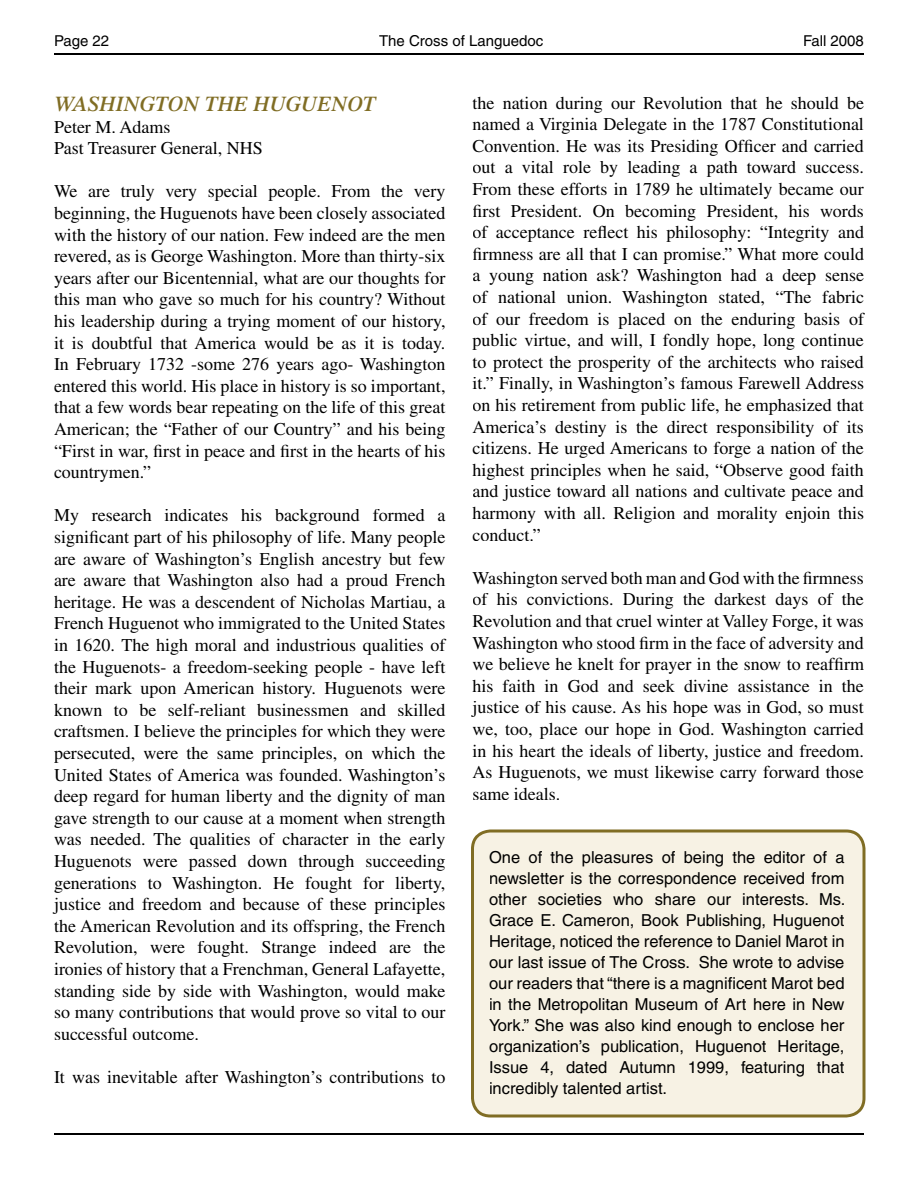
<style>
.page{position:relative;width:918px;height:1188px;background:#fff}
.page>*{position:absolute;margin:0;border:0;box-sizing:border-box;transform-origin:0 0}
.t1{font:italic 600 21px "Times";color:#806d24}
.t2{font:18px/21.6px "Times";color:#000;text-align:justify}
.t3{font:16.5px/21px "Helvetica";color:#000;text-align:justify}
.t4{font:15px "Helvetica";color:#000}
</style>
<div class="page">
<hr style="left:54px;top:53px;width:810px;height:2px;background:#000">
<hr style="left:54px;top:1133px;width:810px;height:2px;background:#000">
<svg style="left:471px;top:829px;width:395px;height:289px;background:#eee8d6"></svg>
<div style="left:490px;top:851px;width:355px;height:15px;background:#f7f2e4"></div>
<div style="left:490px;top:872px;width:355px;height:15px;background:#f7f2e4"></div>
<div style="left:490px;top:893px;width:355px;height:12px;background:#f7f2e4"></div>
<div style="left:490px;top:914px;width:355px;height:15px;background:#f7f2e4"></div>
<div style="left:490px;top:935px;width:355px;height:15px;background:#f7f2e4"></div>
<div style="left:490px;top:956px;width:355px;height:12px;background:#f7f2e4"></div>
<div style="left:490px;top:977px;width:355px;height:15px;background:#f7f2e4"></div>
<div style="left:490px;top:998px;width:355px;height:15px;background:#f7f2e4"></div>
<div style="left:489px;top:1019px;width:356px;height:15px;background:#f7f2e4"></div>
<div style="left:490px;top:1040px;width:355px;height:15px;background:#f7f2e4"></div>
<div style="left:490px;top:1061px;width:355px;height:15px;background:#f7f2e4"></div>
<div style="left:490px;top:1082px;width:176px;height:15px;background:#f7f2e4"></div>
<p class="t4" style="left:54px;top:32px;width:57px">Page 22</p>
<p class="t4" style="left:379px;top:32px;width:166px">The Cross of Languedoc</p>
<p class="t4" style="left:803px;top:32px;width:62px">Fall 2008</p>
<p class="t1" style="left:54px;top:92px;width:323px">WASHINGTON THE HUGUENOT</p>
<p class="t2" style="left:54px;top:116px;width:210px">Peter M. Adams<br>Past Treasurer General, NHS</p>
<p class="t2" style="left:54px;top:180px;width:393px">We are truly very special people. From the very beginning, the Huguenots have been closely associated with the history of our nation. Few indeed are the men revered, as is George Washington. More than thirty-six years after our Bicentennial, what are our thoughts for this man who gave so much for his country? Without his leadership during a trying moment of our history, it is doubtful that America would be as it is today.<br>In February 1732 -some 276 years ago- Washington entered this world. His place in history is so important, that a few words bear repeating on the life of this great American; the “Father of our Country” and his being “First in war, first in peace and first in the hearts of his countrymen.”</p>
<p class="t2" style="left:54px;top:504px;width:393px">My research indicates his background formed a significant part of his philosophy of life. Many people are aware of Washington’s English ancestry but few are aware that Washington also had a proud French heritage. He was a descendent of Nicholas Martiau, a French Huguenot who immigrated to the United States in 1620. The high moral and industrious qualities of the Huguenots- a freedom-seeking people - have left their mark upon American history. Huguenots were known to be self-reliant businessmen and skilled craftsmen. I believe the principles for which they were persecuted, were the same principles, on which the United States of America was founded. Washington’s deep regard for human liberty and the dignity of man gave strength to our cause at a moment when strength was needed. The qualities of character in the early Huguenots were passed down through succeeding generations to Washington. He fought for liberty, justice and freedom and because of these principles the American Revolution and its offspring, the French Revolution, were fought. Strange indeed are the ironies of history that a Frenchman, General Lafayette, standing side by side with Washington, would make so many contributions that would prove so vital to our successful outcome.</p>
<p class="t2" style="left:54px;top:1066px;width:393px">It was inevitable after Washington’s contributions to</p>
<p class="t2" style="left:472px;top:92px;width:393px">the nation during our Revolution that he should be named a Virginia Delegate in the 1787 Constitutional Convention. He was its Presiding Officer and carried out a vital role by leading a path toward success.<br>From these efforts in 1789 he ultimately became our first President. On becoming President, his words of acceptance reflect his philosophy: “Integrity and firmness are all that I can promise.” What more could a young nation ask? Washington had a deep sense of national union. Washington stated, “The fabric of our freedom is placed on the enduring basis of public virtue, and will, I fondly hope, long continue to protect the prosperity of the architects who raised it.” Finally, in Washington’s famous Farewell Address on his retirement from public life, he emphasized that America’s destiny is the direct responsibility of its citizens. He urged Americans to forge a nation of the highest principles when he said, “Observe good faith and justice toward all nations and cultivate peace and harmony with all. Religion and morality enjoin this conduct.”</p>
<p class="t2" style="left:472px;top:567px;width:393px">Washington served both man and God with the firmness of his convictions. During the darkest days of the Revolution and that cruel winter at Valley Forge, it was Washington who stood firm in the face of adversity and we believe he knelt for prayer in the snow to reaffirm his faith in God and seek divine assistance in the justice of his cause. As his hope was in God, so must we, too, place our hope in God. Washington carried in his heart the ideals of liberty, justice and freedom.<br>As Huguenots, we must likewise carry forward those same ideals.</p>
<p class="t3" style="left:489px;top:846px;width:358px">One of the pleasures of being the editor of a newsletter is the correspondence received from other societies who share our interests. Ms.<br>Grace E. Cameron, Book Publishing, Huguenot Heritage, noticed the reference to Daniel Marot in our last issue of The Cross. She wrote to advise our readers that “there is a magnificent Marot bed in the Metropolitan Museum of Art here in New York.” She was also kind enough to enclose her organization’s publication, Huguenot Heritage, Issue 4, dated Autumn 1999, featuring that incredibly talented artist.</p>
</div>
